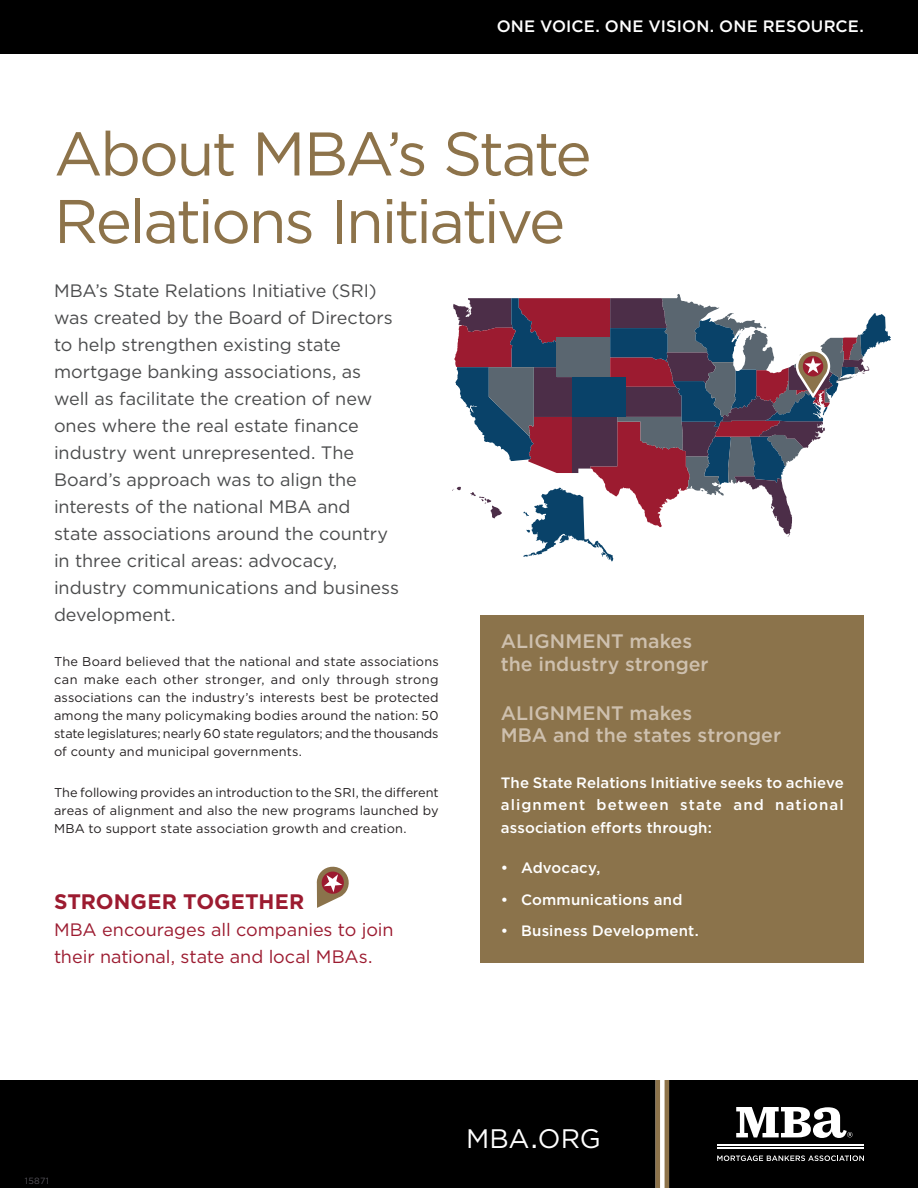
<style>
.page{position:relative;width:918px;height:1188px;background:#fff}
.page>*{position:absolute;margin:0;border:0;box-sizing:border-box;transform-origin:0 0}
.t1{font:61.5px/67.5px "Gotham";letter-spacing:-.045em;color:#8d734a}
.t2{font:26.85px "Gotham Book SC850";letter-spacing:-.005em;color:#fff}
.t3{font:700 21px "Gotham";letter-spacing:.005em;color:#9c1b30}
.t4{font:500 19.5px/22.5px "Gotham";color:#cec0ae}
.t5{font:18px/27px "Gotham";letter-spacing:-.005em;color:#4b4c4d}
.t6{font:18px/27px "Gotham";color:#9c1b30}
.t7{font:500 16.5px "Gotham";letter-spacing:.01em;color:#fff}
.t8{font:500 15px/22.5px "Gotham";letter-spacing:.01em;color:#fff;text-align:justify}
.t9{font:12.75px/18px "Gotham";letter-spacing:.01em;color:#231f20;text-align:justify}
.t10{font:9px "Gotham";letter-spacing:.04em;color:#545259}
.s1{font-size:31.5px}
</style>
<div class="page">
<div style="left:0;top:1080px;width:918px;height:108px;background:#000"></div>
<hr style="left:717px;top:1145px;width:147px;height:1px;background:#fff">
<hr style="left:717px;top:1147px;width:147px;height:1px;background:#fff">
<svg style="left:736px;top:1107px;width:117px;height:31px"></svg>
<svg style="left:717px;top:1155px;width:147px;height:6px"></svg>
<svg style="left:660px;top:1080px;width:5px;height:108px"></svg>
<hr style="left:665px;top:1080px;width:4px;height:108px;background:#8d734a">
<hr style="left:656px;top:1080px;width:4px;height:108px;background:#8d734a">
<div style="left:0;top:0;width:918px;height:54px;background:#000"></div>
<svg style="left:452px;top:294px;width:439px;height:267px"></svg>
<div style="left:481px;top:616px;width:383px;height:347px;background:#8b734b"></div>
<svg style="left:316px;top:866px;width:33px;height:42px"></svg>
<p class="t7" style="left:497px;top:15px;width:369px">ONE VOICE. ONE VISION. ONE RESOURCE.</p>
<h1 class="t1" style="left:54px;top:119px;width:539px">About MBA’s State<br>Relations Initiative</h1>
<p class="t5" style="left:54px;top:277px;width:347px">MBA’s State Relations Initiative (SRI) was created by the Board of Directors to help strengthen existing state mortgage banking associations, as well as facilitate the creation of new ones where the real estate finance industry went unrepresented. The Board’s approach was to align the interests of the national MBA and<br>state associations around the country in three critical areas: advocacy, industry communications and business development.</p>
<p class="t9" style="left:54px;top:652px;width:386px">The Board believed that the national and state associations can make each other stronger, and only through strong associations can the industry’s interests best be protected among the many policymaking bodies around the nation: 50 state legislatures; nearly 60 state regulators; and the thousands of county and municipal governments.</p>
<p class="t9" style="left:54px;top:783px;width:386px">The following provides an introduction to the SRI, the different areas of alignment and also the new programs launched by MBA to support state association growth and creation.</p>
<h3 class="t3" style="left:54px;top:888px;width:252px">STRONGER TOGETHER</h3>
<h3 class="t6" style="left:54px;top:916px;width:341px">MBA encourages all companies to join their national, state and local MBAs.</h3>
<h3 class="t4" style="left:501px;top:630px;width:209px">ALIGNMENT makes the industry stronger</h3>
<h3 class="t4" style="left:501px;top:702px;width:282px">ALIGNMENT makes<br>MBA and the states stronger</h3>
<p class="t8" style="left:501px;top:771px;width:344px">The State Relations Initiative seeks to achieve alignment between state and national association efforts through:</p>
<p class="t8" style="left:501px;top:856px;width:101px">• Advocacy,</p>
<p class="t8" style="left:501px;top:888px;width:183px">• Communications and</p>
<p class="t8" style="left:501px;top:919px;width:200px">• Business Development.</p>
<p class="t10" style="left:25px;top:1175px;width:26px">15871</p>
<h2 class="t2" style="left:466px;top:1121px;width:136px">MBA<span class="s1">.</span>ORG</h2>
</div>
